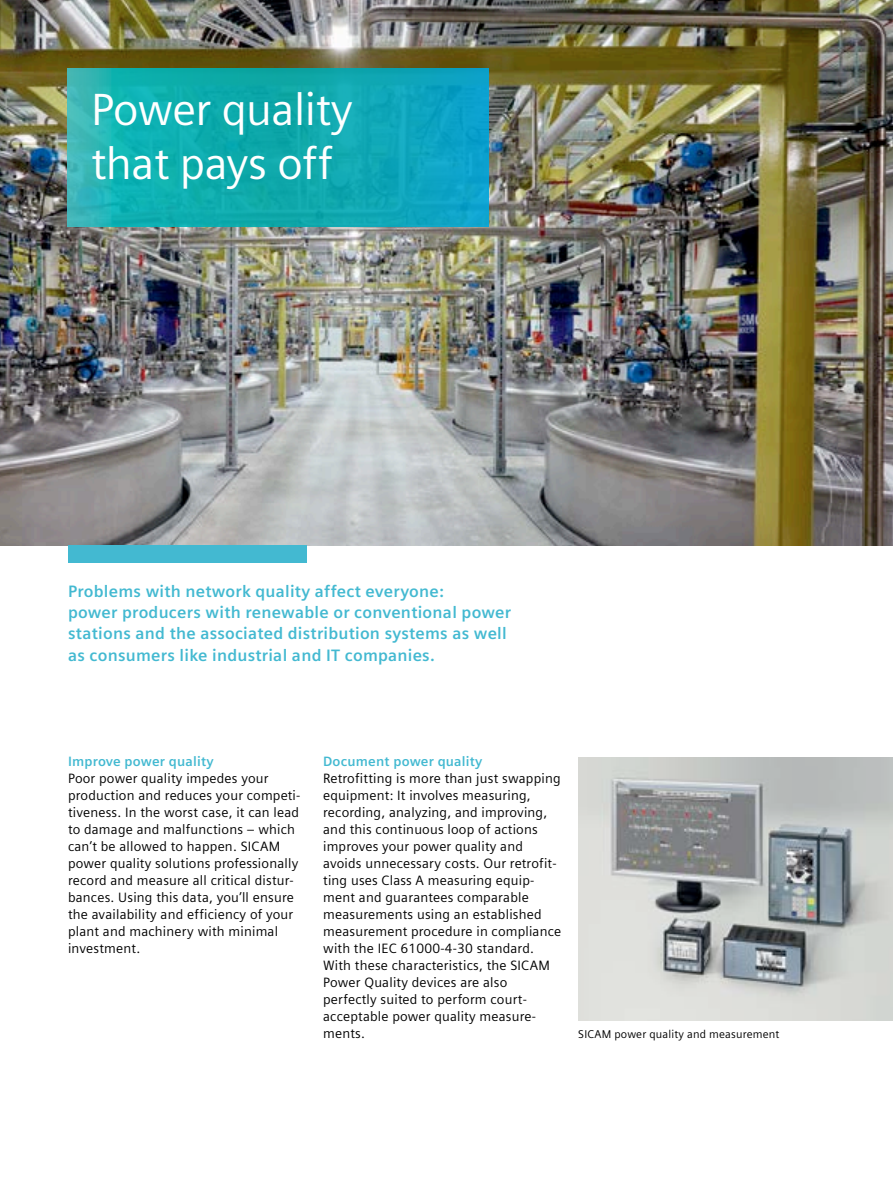
<style>
.page{position:relative;width:893px;height:1191px;background:#fff}
.page>*{position:absolute;margin:0;border:0;box-sizing:border-box;transform-origin:0 0}
.t1{font:45px/54px "Siemens Sans Global";letter-spacing:-.01em;color:#fff}
.t2{font:700 16.5px/21.5px "Siemens Sans Global";letter-spacing:.015em;color:#43b9d1}
.t3{font:13.5px/17px "Siemens Sans Global";letter-spacing:.015em;color:#000}
.t4{font:700 13.5px "Siemens Sans Global";letter-spacing:.015em;color:#43b9d1}
.t5{font:11.25px "Siemens Sans Global";letter-spacing:.015em;color:#000}
</style>
<div class="page">
<hr style="left:892px;top:544px;width:1px;height:647px;background:#e2ebef">
<img style="left:0;top:0;width:893px;height:545px">
<div style="left:68px;top:545px;width:238px;height:17px;background:#43b9d1"></div>
<img style="left:578px;top:757px;width:315px;height:264px">
<svg style="left:67px;top:68px;width:421px;height:158px;background:#12aab4"></svg>
<h1 class="t1" style="left:91px;top:84px;width:263px">Power quality that pays off</h1>
<p class="t2" style="left:68px;top:580px;width:444px">Problems with network quality affect everyone:<br>power producers with renewable or conventional power stations and the associated distribution systems as well as consumers like industrial and IT companies.</p>
<p class="t4" style="left:68px;top:753px;width:147px">Improve power quality</p>
<p class="t3" style="left:68px;top:770px;width:234px">Poor power quality impedes your production and reduces your competi&shy;tiveness. In the worst case, it can lead to damage and malfunctions – which can’t be allowed to happen. SICAM power quality solutions professionally record and measure all critical distur&shy;bances. Using this data, you’ll ensure the availability and efficiency of your plant and machinery with minimal investment.</p>
<p class="t4" style="left:323px;top:753px;width:161px">Document power quality</p>
<p class="t3" style="left:323px;top:770px;width:240px">Retrofitting is more than just swapping equipment: It involves measuring, recording, analyzing, and improving, and this continuous loop of actions improves your power quality and avoids unnecessary costs. Our retrofit&shy;ting uses Class A measuring equip&shy;ment and guarantees comparable measurements using an established measurement procedure in compliance with the IEC 61000-4-30 standard.<br>With these characteristics, the SICAM Power Quality devices are also perfectly suited to perform court&shy;acceptable power quality measure&shy;ments.</p>
<p class="t5" style="left:578px;top:1026px;width:203px">SICAM power quality and measurement</p>
</div>
